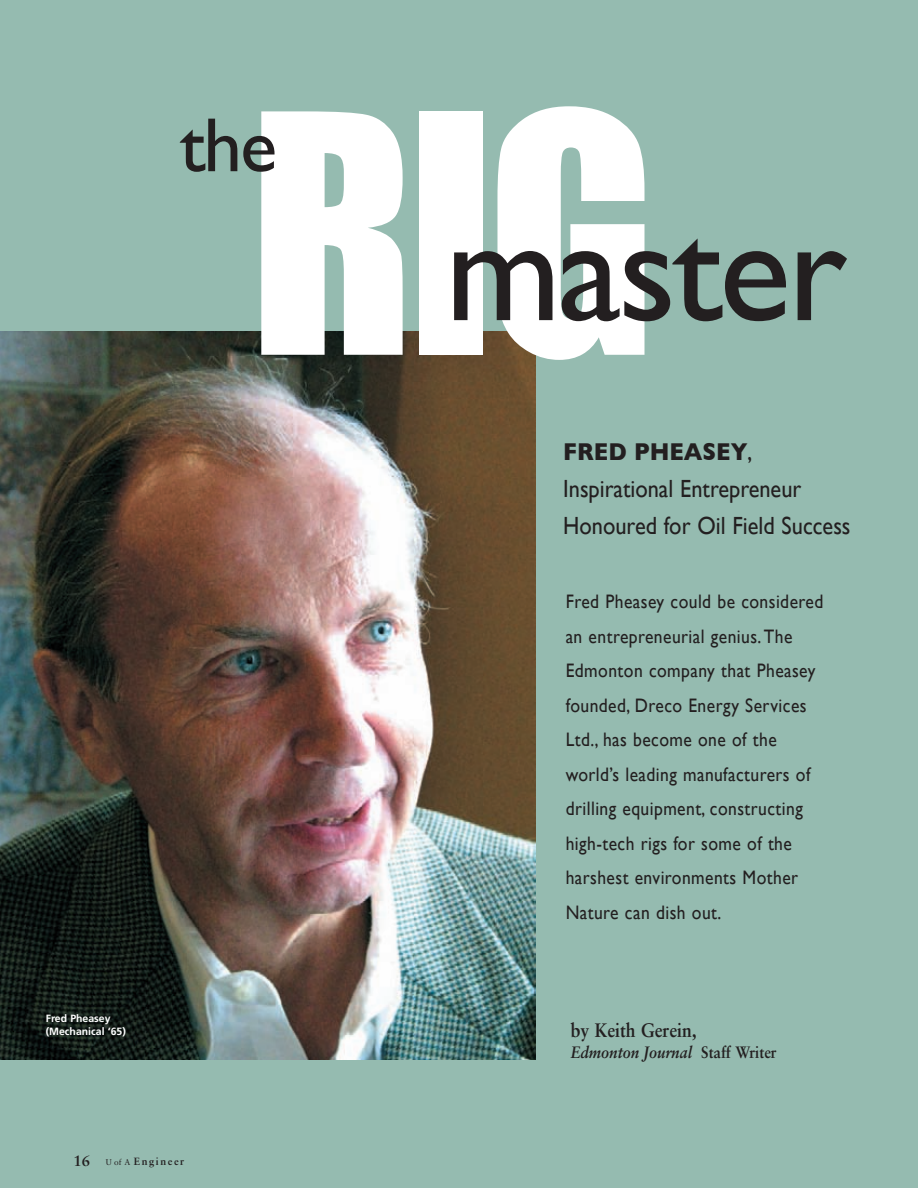
<style>
.page{position:relative;width:918px;height:1188px;background:#95bbb0}
.page>*{position:absolute;margin:0;border:0;box-sizing:border-box;transform-origin:0 0}
.t1{font:307.8px "Impact";color:#fff}
.t2{font:150.6px "Gill Sans";letter-spacing:-.025em;color:#231f20}
.t3{font:77.1px "Gill Sans";color:#231f20}
.t4{font:24.9px/37.2px "Gill Sans";color:#231f20;scale:.9 1}
.t5{font:19.5px/34.5px "Gill Sans";letter-spacing:.025em;color:#231f20;scale:.9 1}
.t6{font:700 19.5px "Sabon";color:#231f20;scale:.9 1}
.t7{font:italic 700 16.5px "Sabon";color:#231f20;scale:.9 1}
.t8{font:700 10.5px/13.5px "Frutiger";color:#fff}
.t9{font:700 10.5px "Sabon";letter-spacing:.15em;color:#231f20}
.s1{font-weight:700}
.s2{font-size:15px}
.s3{font-weight:400;font-size:8.25px}
.s4{font-style:normal}
</style>
<div class="page">
<img style="left:0;top:331px;width:535px;height:729px">
<h1 class="t1" style="left:249px;top:45px;width:409px">RiG</h1>
<h3 class="t3" style="left:180px;top:101px;width:99px">the</h3>
<h2 class="t2" style="left:445px;top:182px;width:403px">master</h2>
<p class="t4" style="left:563px;top:433px;width:321px"><span class="s1">FRED PHEASEY</span>,<br>Inspirational Entrepreneur<br>Honoured for Oil Field Success</p>
<p class="t8" style="left:46px;top:1012px;width:82px">Fred Pheasey (Mechanical ‘65)</p>
<p class="t9" style="left:74px;top:1156px;width:112px"><span class="s2">16</span> <span class="s3">U of A</span> Engineer</p>
<p class="t5" style="left:566px;top:584px;width:288px">Fred Pheasey could be considered an entrepreneurial genius. The<br>Edmonton company that Pheasey founded, Dreco Energy Services<br>Ltd., has become one of the world’s leading manufacturers of drilling equipment, constructing high-tech rigs for some of the harshest environments Mother<br>Nature can dish out.</p>
<p class="t6" style="left:571px;top:1022px;width:141px">by Keith Gerein,</p>
<p class="t7" style="left:571px;top:1045px;width:230px">Edmonton Journal <span class="s4">Staff Writer</span></p>
</div>
